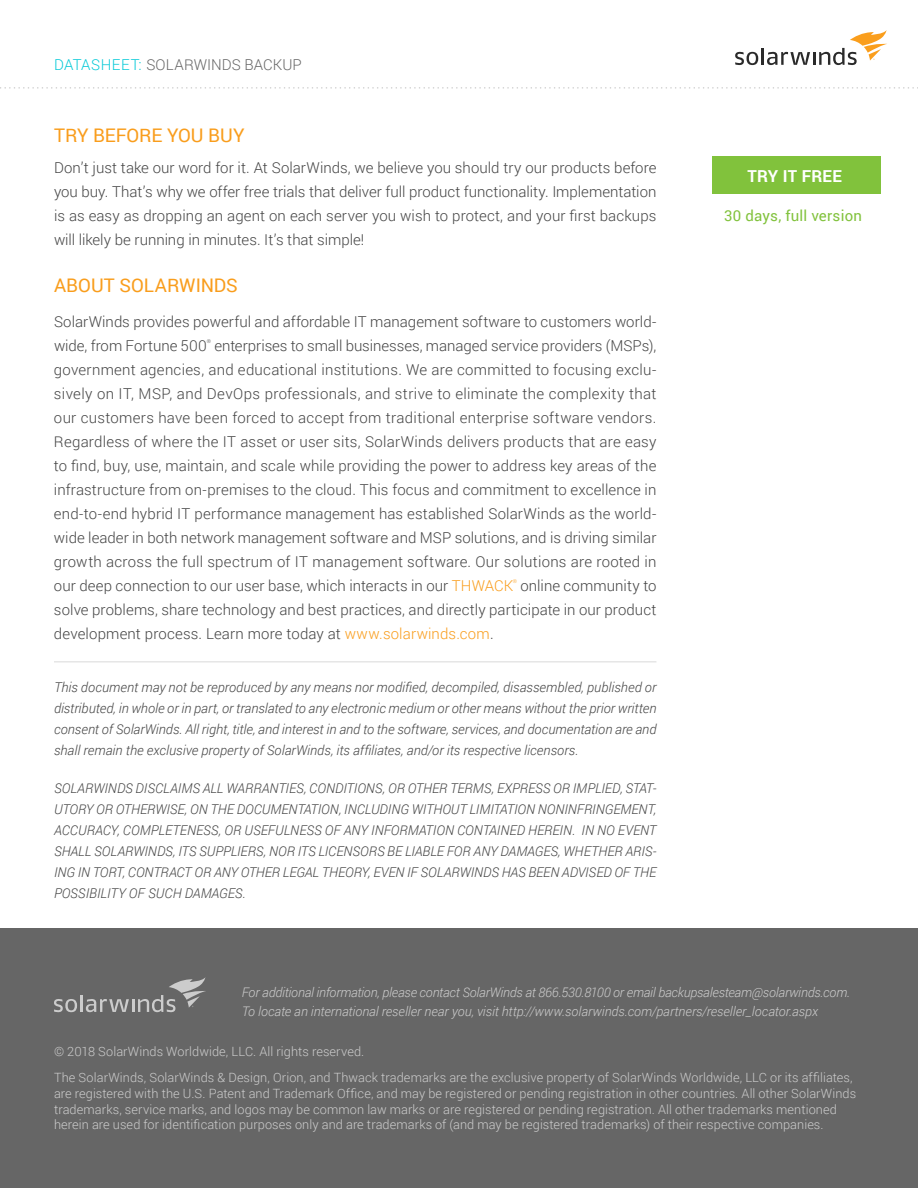
<style>
.page{position:relative;width:918px;height:1188px;background:#fff}
.page>*{position:absolute;margin:0;border:0;box-sizing:border-box;transform-origin:0 0}
.t1{font:18.75px "Roboto";letter-spacing:-.005em;color:#f99d1c}
.t2{font:700 16.5px "Roboto";letter-spacing:.015em;color:#fff}
.t3{font:300 15px/24px "Roboto";letter-spacing:.005em;color:#444;text-align:justify}
.t4{font:300 15px "Roboto";letter-spacing:.01em;color:#666}
.t5{font:15px "Roboto";letter-spacing:.015em;color:#81c23c}
.t6{font:italic 300 13.5px/21px "Roboto";color:#444;text-align:justify}
.t7{font:italic 300 13.2px/19.5px "Roboto";letter-spacing:-.01em;color:#ccc}
.t8{font:300 12.75px/15.8px "Roboto";letter-spacing:.005em;color:#ccc}
.t9{font:300 5.25px "Roboto";color:#444}
.t10{font:300 5.25px "Roboto";color:#f99d1c}
.s1{color:#04c9d7}
.s2{color:#f99d1c}
</style>
<div class="page">
<svg style="left:735px;top:52px;width:23px;height:13px"></svg>
<hr style="left:761px;top:48px;width:3px;height:17px;background:#2a2a2a">
<svg style="left:767px;top:30px;width:120px;height:35px"></svg>
<svg style="left:0;top:87px;width:918px;height:2px"></svg>
<div style="left:0;top:929px;width:918px;height:259px;background:#666"></div>
<svg style="left:54px;top:999px;width:23px;height:13px"></svg>
<hr style="left:80px;top:995px;width:3px;height:17px;background:#ccc">
<svg style="left:86px;top:977px;width:120px;height:35px"></svg>
<div style="left:712px;top:157px;width:168px;height:37px;background:#81c23c"></div>
<hr style="left:54px;top:661px;width:602px;height:2px;background:#ccc">
<p class="t4" style="left:54px;top:54px;width:249px"><span class="s1">DATASHEET:</span> SOLARWINDS BACKUP</p>
<p class="t1" style="left:54px;top:122px;width:192px">TRY BEFORE YOU BUY</p>
<p class="t3" style="left:54px;top:155px;width:604px">Don’t just take our word for it. At SolarWinds, we believe you should try our products before you buy. That’s why we offer free trials that deliver full product functionality. Implementation is as easy as dropping an agent on each server you wish to protect, and your first backups will likely be running in minutes. It’s that simple!</p>
<p class="t1" style="left:54px;top:272px;width:185px">ABOUT SOLARWINDS</p>
<p class="t3" style="left:54px;top:309px;width:604px">SolarWinds provides powerful and affordable IT management software to customers world&shy;wide, from Fortune 500</p>
<p class="t9" style="left:207px;top:337px;width:6px">®</p>
<p class="t3" style="left:54px;top:333px;width:604px;text-indent:160px">enterprises to small businesses, managed service providers (MSPs), government agencies, and educational institutions. We are committed to focusing exclu&shy;sively on IT, MSP, and DevOps professionals, and strive to eliminate the complexity that our customers have been forced to accept from traditional enterprise software vendors.<br>Regardless of where the IT asset or user sits, SolarWinds delivers products that are easy to find, buy, use, maintain, and scale while providing the power to address key areas of the infrastructure from on-premises to the cloud. This focus and commitment to excellence in end-to-end hybrid IT performance management has established SolarWinds as the world&shy;wide leader in both network management software and MSP solutions, and is driving similar growth across the full spectrum of IT management software. Our solutions are rooted in our deep connection to our user base, which interacts in our <span class="s2">THWACK</span></p>
<p class="t10" style="left:513px;top:577px;width:6px">®</p>
<p class="t3" style="left:54px;top:573px;width:604px;text-indent:466px">online community to solve problems, share technology and best practices, and directly participate in our product development process. Learn more today at <span class="s2">www.solarwinds.com</span>.</p>
<p class="t6" style="left:54px;top:677px;width:604px">This document may not be reproduced by any means nor modified, decompiled, disassembled, published or distributed, in whole or in part, or translated to any electronic medium or other means without the prior written consent of SolarWinds. All right, title, and interest in and to the software, services, and documentation are and shall remain the exclusive property of SolarWinds, its affiliates, and/or its respective licensors.</p>
<p class="t6" style="left:54px;top:777px;width:604px">SOLARWINDS DISCLAIMS ALL WARRANTIES, CONDITIONS, OR OTHER TERMS, EXPRESS OR IMPLIED, STAT-UTORY OR OTHERWISE, ON THE DOCUMENTATION, INCLUDING WITHOUT LIMITATION NONINFRINGEMENT, ACCURACY, COMPLETENESS, OR USEFULNESS OF ANY INFORMATION CONTAINED HEREIN. IN NO EVENT SHALL SOLARWINDS, ITS SUPPLIERS, NOR ITS LICENSORS BE LIABLE FOR ANY DAMAGES, WHETHER ARIS-ING IN TORT, CONTRACT OR ANY OTHER LEGAL THEORY, EVEN IF SOLARWINDS HAS BEEN ADVISED OF THE POSSIBILITY OF SUCH DAMAGES.</p>
<p class="t2" style="left:748px;top:165px;width:96px">TRY IT FREE</p>
<p class="t5" style="left:724px;top:205px;width:139px">30 days, full version</p>
<p class="t7" style="left:242px;top:982px;width:610px">For additional information, please contact SolarWinds at 866.530.8100 or email backupsalesteam@solarwinds.com.<br>To locate an international reseller near you, visit http://www.solarwinds.com/partners/reseller_locator.aspx</p>
<p class="t8" style="left:54px;top:1037px;width:800px;line-height:26.5px">© 2018 SolarWinds Worldwide, LLC. All rights reserved.<br>The SolarWinds, SolarWinds &amp; Design, Orion, and Thwack trademarks are the exclusive property of SolarWinds Worldwide, LLC or its affiliates,</p>
<p class="t8" style="left:54px;top:1085px;width:804px">are registered with the U.S. Patent and Trademark Office, and may be registered or pending registration in other countries. All other SolarWinds trademarks, service marks, and logos may be common law marks or are registered or pending registration. All other trademarks mentioned herein are used for identification purposes only and are trademarks of (and may be registered trademarks) of their respective companies.</p>
</div>
